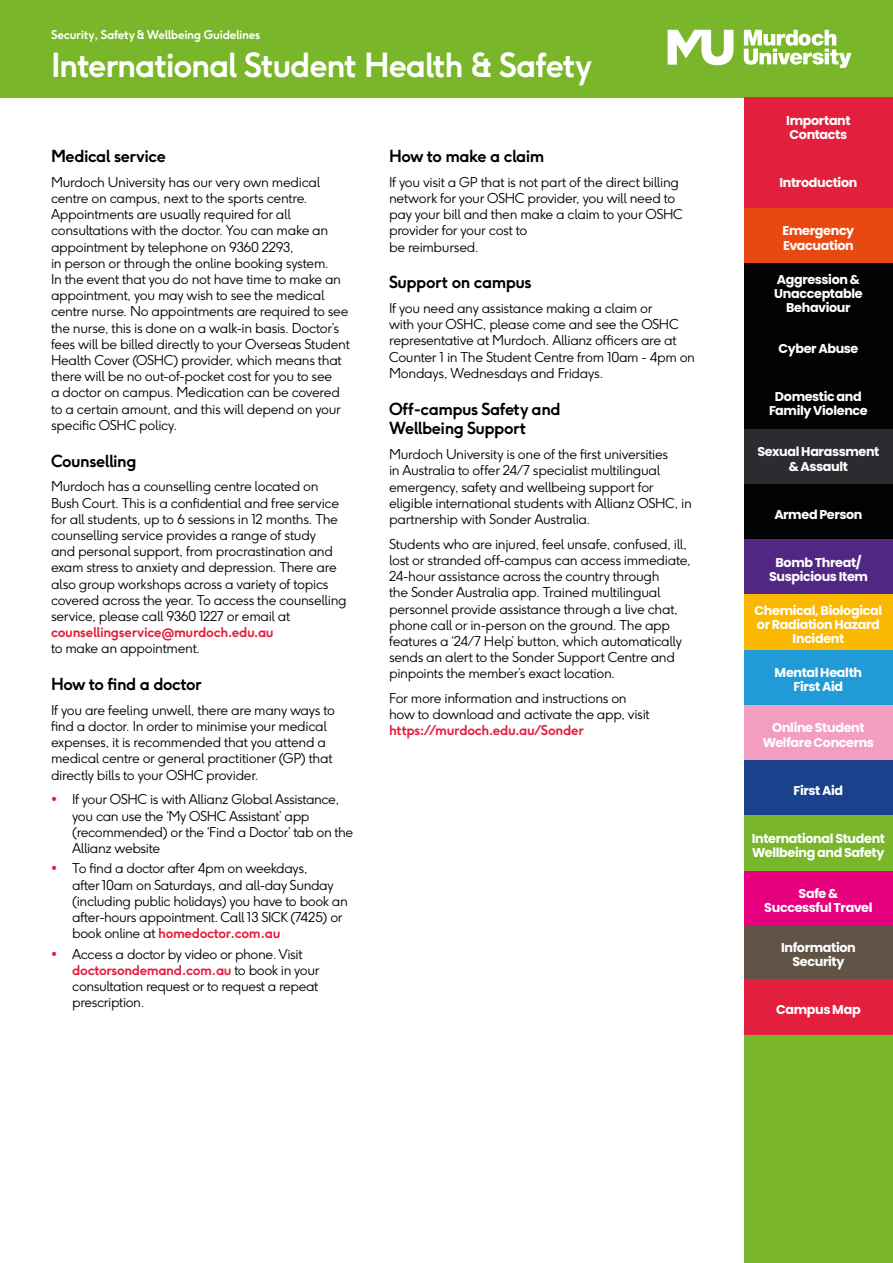
<style>
.page{position:relative;width:893px;height:1263px;background:#fff}
.page>*{position:absolute;margin:0;border:0;box-sizing:border-box;transform-origin:0 0}
.t1{font:700 33px "F37 Ginger";letter-spacing:-.04em;color:#fff}
.t2{font:700 16.5px/19.8px "F37 Ginger";letter-spacing:-.03em;color:#000}
.t3{font:300 13.5px/16.2px "F37 Ginger";letter-spacing:-.025em;color:#000}
.t4{font:700 13.5px "F37 Ginger";letter-spacing:-.025em;color:#e31f3e}
.t5{font:700 12.75px/14.2px "Poppins";letter-spacing:-.03em;color:#fff;text-align:center}
.t6{font:700 12px "F37 Ginger";letter-spacing:-.03em;color:#fff}
.s1{color:#e31f3e}
.s2{font-weight:700;color:#e31f3e}
</style>
<div class="page">
<div style="left:0;top:0;width:893px;height:98px;background:#7ab629"></div>
<div style="left:744px;top:98px;width:149px;height:1165px;background:#7ab629"></div>
<svg style="left:744px;top:30px;width:107px;height:38px"></svg>
<svg style="left:668px;top:30px;width:65px;height:35px"></svg>
<div style="left:744px;top:871px;width:149px;height:54px;background:#e6007d"></div>
<div style="left:744px;top:925px;width:149px;height:55px;background:#615447"></div>
<div style="left:744px;top:980px;width:149px;height:55px;background:#e31f3e"></div>
<div style="left:744px;top:153px;width:149px;height:55px;background:#e31f3e"></div>
<div style="left:744px;top:98px;width:149px;height:55px;background:#e31f3e"></div>
<div style="left:744px;top:208px;width:149px;height:55px;background:#e84910"></div>
<div style="left:744px;top:263px;width:149px;height:56px;background:#010202"></div>
<div style="left:744px;top:319px;width:149px;height:55px;background:#010202"></div>
<div style="left:744px;top:374px;width:149px;height:55px;background:#010202"></div>
<div style="left:744px;top:429px;width:149px;height:55px;background:#2b2b30"></div>
<div style="left:744px;top:484px;width:149px;height:56px;background:#010202"></div>
<div style="left:744px;top:540px;width:149px;height:55px;background:#522783"></div>
<div style="left:744px;top:595px;width:149px;height:55px;background:#fbb800"></div>
<div style="left:744px;top:650px;width:149px;height:55px;background:#209bd8"></div>
<div style="left:744px;top:705px;width:149px;height:55px;background:#f39ec0"></div>
<div style="left:744px;top:760px;width:149px;height:56px;background:#1a418c"></div>
<p class="t6" style="left:51px;top:27px;width:211px">Security, Safety &amp; Wellbeing Guidelines</p>
<h1 class="t1" style="left:51px;top:43px;width:542px">International Student Health &amp; Safety</h1>
<p class="t2" style="left:51px;top:146px;width:116px">Medical service</p>
<p class="t3" style="left:51px;top:174px;width:300px">Murdoch University has our very own medical centre on campus, next to the sports centre.<br>Appointments are usually required for all consultations with the doctor. You can make an appointment by telephone on 9360 2293,<br>in person or through the online booking system.<br>In the event that you do not have time to make an appointment, you may wish to see the medical centre nurse. No appointments are required to see the nurse, this is done on a walk-in basis. Doctor’s fees will be billed directly to your Overseas Student Health Cover (OSHC) provider, which means that there will be no out-of-pocket cost for you to see<br>a doctor on campus. Medication can be covered to a certain amount, and this will depend on your specific OSHC policy.</p>
<p class="t2" style="left:51px;top:450px;width:87px">Counselling</p>
<p class="t3" style="left:51px;top:478px;width:297px">Murdoch has a counselling centre located on Bush Court. This is a confidential and free service for all students, up to 6 sessions in 12 months. The counselling service provides a range of study<br>and personal support, from procrastination and exam stress to anxiety and depression. There are also group workshops across a variety of topics covered across the year. To access the counselling service, please call 9360 1227 or email at</p>
<p class="t4" style="left:51px;top:623px;width:224px">counsellingservice@murdoch.edu.au</p>
<p class="t3" style="left:51px;top:640px;width:151px">to make an appointment.</p>
<p class="t2" style="left:51px;top:674px;width:152px">How to find a doctor</p>
<p class="t3" style="left:51px;top:702px;width:285px">If you are feeling unwell, there are many ways to find a doctor. In order to minimise your medical expenses, it is recommended that you attend a medical centre or general practitioner (GP) that directly bills to your OSHC provider.</p>
<p class="t3" style="left:72px;top:791px;width:283px;text-indent:-21px"><span class="s1">•</span> If your OSHC is with Allianz Global Assistance, you can use the ‘My OSHC Assistant’ app (recommended) or the ‘Find a Doctor’ tab on the Allianz website</p>
<p class="t3" style="left:72px;top:860px;width:277px;text-indent:-21px"><span class="s1">•</span> To find a doctor after 4pm on weekdays,<br>after 10am on Saturdays, and all-day Sunday (including public holidays) you have to book an after-hours appointment. Call 13 SICK (7425) or book online at <span class="s2">homedoctor.com.au</span></p>
<p class="t3" style="left:72px;top:946px;width:249px;text-indent:-21px"><span class="s1">•</span> Access a doctor by video or phone. Visit <span class="s2">doctorsondemand.com.au</span> to book in your consultation request or to request a repeat prescription.</p>
<p class="t2" style="left:389px;top:146px;width:157px">How to make a claim</p>
<p class="t3" style="left:389px;top:174px;width:295px">If you visit a GP that is not part of the direct billing network for your OSHC provider, you will need to pay your bill and then make a claim to your OSHC provider for your cost to<br>be reimbursed.</p>
<p class="t2" style="left:389px;top:272px;width:144px">Support on campus</p>
<p class="t3" style="left:389px;top:300px;width:308px">If you need any assistance making a claim or<br>with your OSHC, please come and see the OSHC representative at Murdoch. Allianz officers are at Counter 1 in The Student Centre from 10am - 4pm on Mondays, Wednesdays and Fridays.</p>
<p class="t2" style="left:389px;top:399px;width:173px">Off-campus Safety and<br>Wellbeing Support</p>
<p class="t3" style="left:389px;top:446px;width:304px">Murdoch University is one of the first universities<br>in Australia to offer 24/7 specialist multilingual emergency, safety and wellbeing support for eligible international students with Allianz OSHC, in partnership with Sonder Australia.</p>
<p class="t3" style="left:389px;top:536px;width:303px">Students who are injured, feel unsafe, confused, ill, lost or stranded off-campus can access immediate, 24-hour assistance across the country through<br>the Sonder Australia app. Trained multilingual personnel provide assistance through a live chat, phone call or in-person on the ground. The app features a ‘24/7 Help’ button, which automatically sends an alert to the Sonder Support Centre and pinpoints the member’s exact location.</p>
<p class="t3" style="left:389px;top:690px;width:262px">For more information and instructions on how to download and activate the app, visit</p>
<p class="t4" style="left:389px;top:722px;width:196px">https://murdoch.edu.au/Sonder</p>
<p class="t5" style="left:786px;top:113px;width:66px;text-align:left">Important<br>Contacts</p>
<p class="t5" style="left:779px;top:176px;width:79px">Introduction</p>
<p class="t5" style="left:783px;top:224px;width:73px;text-align:left">Emergency<br>Evacuation</p>
<p class="t5" style="left:774px;top:272px;width:90px">Aggression &amp;<br>Unacceptable<br>Behaviour</p>
<p class="t5" style="left:778px;top:341px;width:82px">Cyber Abuse</p>
<p class="t5" style="left:769px;top:390px;width:100px">Domestic and<br>Family Violence</p>
<p class="t5" style="left:757px;top:445px;width:124px">Sexual Harassment &amp; Assault</p>
<p class="t5" style="left:774px;top:507px;width:90px">Armed Person</p>
<p class="t5" style="left:769px;top:555px;width:100px">Bomb Threat/<br>Suspicious Item</p>
<p class="t5" style="left:755px;top:603px;width:129px">Chemical, Biological or Radiation Hazard<br>Incident</p>
<p class="t5" style="left:775px;top:666px;width:89px">Mental Health<br>First Aid</p>
<p class="t5" style="left:763px;top:721px;width:113px">Online Student<br>Welfare Concerns</p>
<p class="t5" style="left:794px;top:783px;width:51px">First Aid</p>
<p class="t5" style="left:752px;top:831px;width:135px;text-align:left">International Student<br>Wellbeing and Safety</p>
<p class="t5" style="left:764px;top:886px;width:110px">Safe &amp;<br>Successful Travel</p>
<p class="t5" style="left:781px;top:941px;width:76px">Information<br>Security</p>
<p class="t5" style="left:776px;top:1003px;width:86px">Campus Map</p>
</div>
